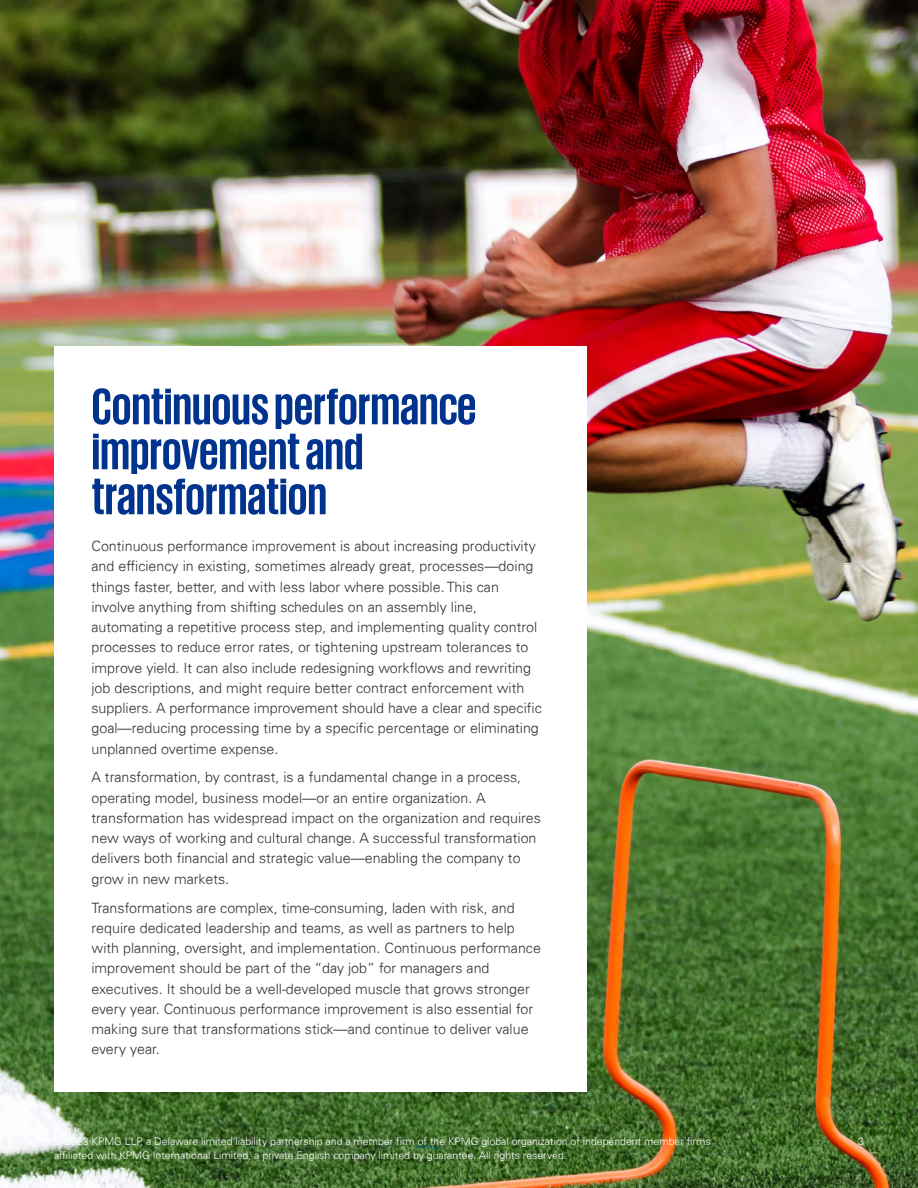
<style>
.page{position:relative;width:918px;height:1188px;background:#fff}
.page>*{position:absolute;margin:0;border:0;box-sizing:border-box;transform-origin:0 0}
.t1{font:700 52.5px/45px "KPMG";color:#00338d}
.t2{font:300 14.25px/20.2px "Univers 45";color:#333}
.t3{font:300 10.5px "Univers 45";color:#fff}
</style>
<div class="page">
<img style="left:0;top:0;width:918px;height:1188px">
<div style="left:54px;top:346px;width:532px;height:746px;background:#fff"></div>
<h1 class="t1" style="left:92px;top:382px;width:386px">Continuous performance improvement and transformation</h1>
<p class="t2" style="left:92px;top:536px;width:452px">Continuous performance improvement is about increasing productivity and efficiency in existing, sometimes already great, processes—doing things faster, better, and with less labor where possible. This can involve anything from shifting schedules on an assembly line, automating a repetitive process step, and implementing quality control processes to reduce error rates, or tightening upstream tolerances to improve yield. It can also include redesigning workflows and rewriting job descriptions, and might require better contract enforcement with suppliers. A performance improvement should have a clear and specific goal—reducing processing time by a specific percentage or eliminating unplanned overtime expense.</p>
<p class="t2" style="left:92px;top:767px;width:451px">A transformation, by contrast, is a fundamental change in a process, operating model, business model—or an entire organization. A transformation has widespread impact on the organization and requires new ways of working and cultural change. A successful transformation delivers both financial and strategic value—enabling the company to grow in new markets.</p>
<p class="t2" style="left:92px;top:897px;width:451px">Transformations are complex, time-consuming, laden with risk, and require dedicated leadership and teams, as well as partners to help with planning, oversight, and implementation. Continuous performance improvement should be part of the “day job” for managers and executives. It should be a well-developed muscle that grows stronger every year. Continuous performance improvement is also essential for making sure that transformations stick—and continue to deliver value every year.</p>
<p class="t3" style="left:54px;top:1135px;width:658px">© 2023 KPMG LLP, a Delaware limited liability partnership and a member firm of the KPMG global organization of independent member firms</p>
<p class="t3" style="left:858px;top:1135px;width:7px">3</p>
<p class="t3" style="left:54px;top:1149px;width:514px">affiliated with KPMG International Limited, a private English company limited by guarantee. All rights reserved.</p>
</div>
